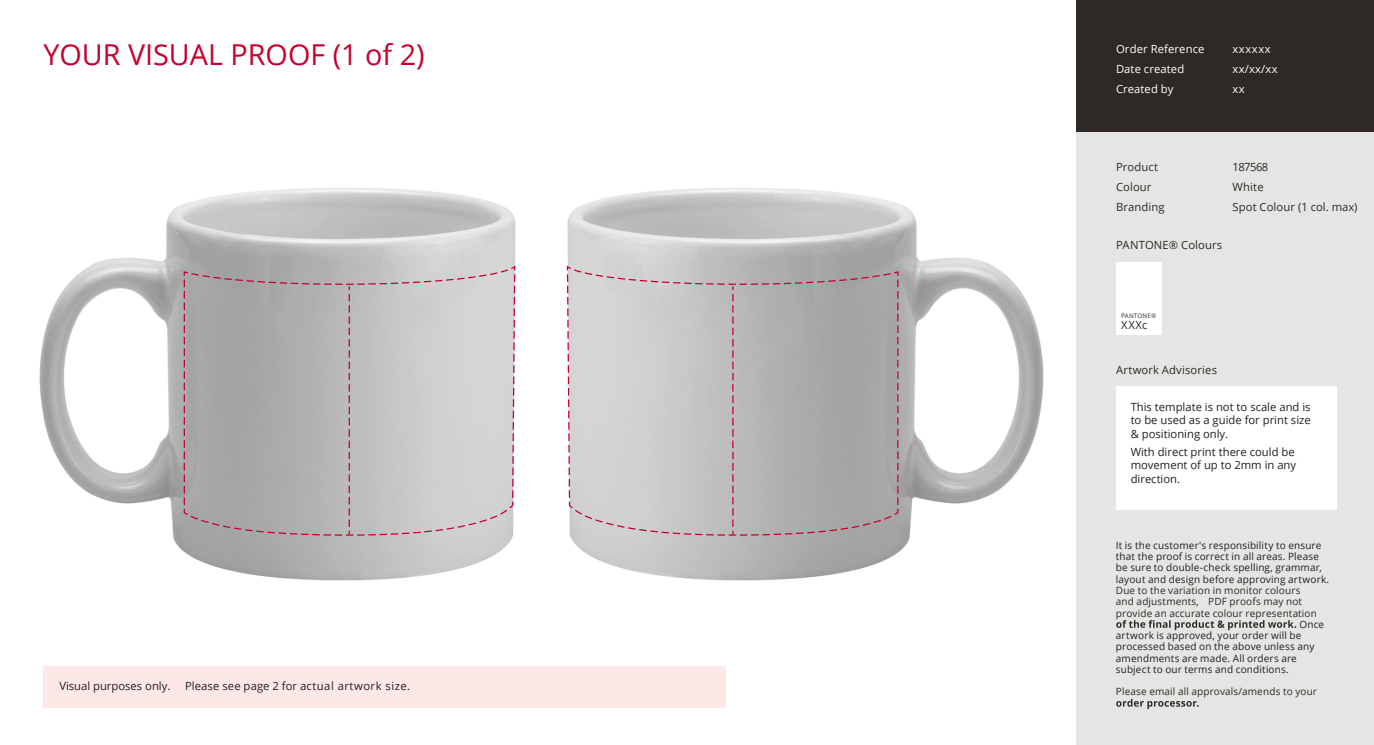
<style>
.page{position:relative;width:1374px;height:745px;background:#fff}
.page>*{position:absolute;margin:0;border:0;box-sizing:border-box;transform-origin:0 0}
.t1{font:28.75px "Open Sans";color:#c5002e}
.t2{font:11.25px/13.5px "Open Sans";color:#231f20;text-align:justify}
.t3{font:11.25px/20px "Open Sans";letter-spacing:.01em;color:#2e2926}
.t4{font:11.25px "Open Sans";letter-spacing:.03em;color:#231f20}
.t5{font:11.25px/20px "Open Sans";letter-spacing:.01em;color:#fff}
.t6{font:11.25px/20px "Open Sans";letter-spacing:.05em;color:#fff}
.t7{font:10px/11.2px "Open Sans";letter-spacing:.015em;color:#231f20}
.t8{font:10px/11.2px "Open Sans";letter-spacing:.015em;color:#2e2926}
.t9{font:6.25px "Open Sans";letter-spacing:.03em;color:#2e2926}
</style>
<div class="page">
<div style="left:43px;top:665px;width:682px;height:42px;background:#fde8e7"></div>
<div style="left:1077px;top:132px;width:297px;height:612px;background:#e5e5e3"></div>
<div style="left:1116px;top:386px;width:220px;height:123px;background:#fff"></div>
<div style="left:1077px;top:0;width:297px;height:132px;background:#2e2926"></div>
<svg style="left:1116px;top:699px;width:82px;height:9px"></svg>
<svg style="left:1116px;top:620px;width:180px;height:9px"></svg>
<div style="left:1116px;top:307px;width:46px;height:28px;background:#fff"></div>
<div style="left:1116px;top:261px;width:46px;height:46px;background:#fff"></div>
<img style="left:567px;top:188px;width:477px;height:393px">
<img style="left:39px;top:188px;width:477px;height:393px">
<svg style="left:183px;top:264px;width:333px;height:272px"></svg>
<svg style="left:566px;top:264px;width:333px;height:272px"></svg>
<h1 class="t1" style="left:43px;top:35px;width:383px">YOUR VISUAL PROOF (1 of 2)</h1>
<p class="t2" style="left:59px;top:678px;width:113px">Visual purposes only.</p>
<p class="t4" style="left:185px;top:677px;width:227px">Please see page 2 for actual artwork size.</p>
<p class="t5" style="left:1116px;top:38px;width:90px">Order Reference<br>Date created<br>Created by</p>
<p class="t6" style="left:1232px;top:38px;width:47px">xxxxxx xx/xx/xx xx</p>
<p class="t3" style="left:1116px;top:156px;width:50px">Product<br>Colour<br>Branding</p>
<p class="t3" style="left:1116px;top:234px;width:108px">PANTONE® Colours</p>
<p class="t3" style="left:1232px;top:156px;width:127px">187568<br>White<br>Spot Colour (1 col. max)</p>
<p class="t9" style="left:1121px;top:311px;width:37px">PANTONE®</p>
<p class="t3" style="left:1121px;top:314px;width:28px">XXXc</p>
<p class="t3" style="left:1116px;top:359px;width:103px">Artwork Advisories</p>
<p class="t2" style="left:1130px;top:399px;width:182px">This template is not to scale and is to be used as a guide for print size &amp; positioning only.</p>
<p class="t2" style="left:1130px;top:444px;width:167px;text-align:left">With direct print there could be movement of up to 2mm in any direction.</p>
<p class="t7" style="left:1116px;top:539px;width:215px">It is the customer's responsibility to ensure that the proof is correct in all areas. Please be sure to double-check spelling, grammar, layout and design before approving artwork.</p>
<p class="t8" style="left:1116px;top:584px;width:202px">Due to the variation in monitor colours and adjustments, PDF proofs may not provide an accurate colour representation</p>
<p class="t7" style="left:1116px;top:618px;width:210px;text-indent:184px">Once artwork is approved, your order will be processed based on the above unless any amendments are made. All orders are subject to our terms and conditions.</p>
<p class="t8" style="left:1116px;top:685px;width:203px">Please email all approvals/amends to your</p>
</div>
